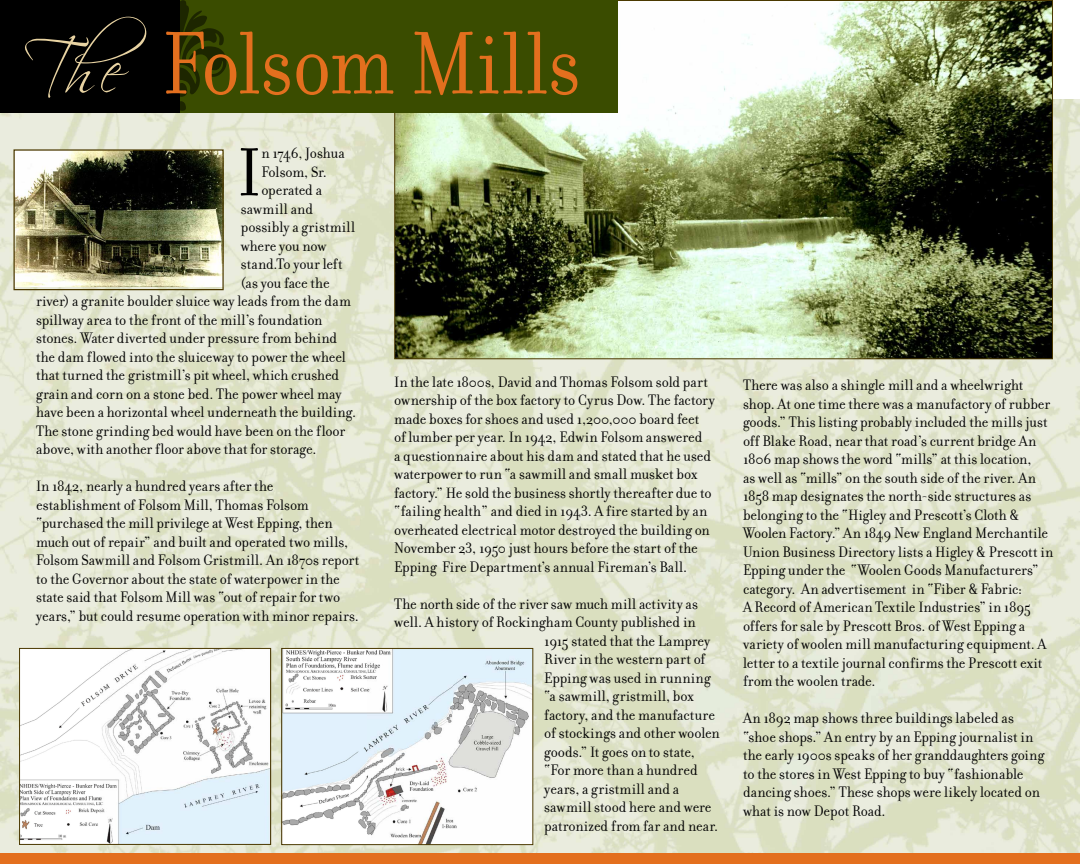
<style>
.page{position:relative;width:1080px;height:864px;background:#fff}
.page>*{position:absolute;margin:0;border:0;box-sizing:border-box;transform-origin:0 0}
.t1{font:95.85px "Filosofia";letter-spacing:-.005em;color:#e36f1e;scale:.86 1}
.t2{font:73.35px "Filosofia";color:#000;scale:.95 1}
.t3{font:67.6px "Scriptina";color:#e8d3a2;scale:.9 1}
.t4{font:16px/18.5px "Filosofia";color:#000;scale:.95 1}
.t5{font:16px "Filosofia";letter-spacing:.025em;color:#000;scale:.95 1}
.t6{font:16px "Filosofia";letter-spacing:-.02em;color:#000;scale:.95 1}
.t7{font:16px "Filosofia";letter-spacing:.02em;color:#000;scale:.95 1}
.s1{color:#000}
</style>
<div class="page">
<img style="left:0;top:99px;width:1080px;height:755px">
<img style="left:396px;top:2px;width:655px;height:355px">
<div style="left:167px;top:0;width:451px;height:112px;background:#3a4c00"></div>
<div style="left:0;top:0;width:179px;height:113px;background:#000"></div>
<img style="left:16px;top:151px;width:206px;height:136px">
<div style="left:14px;top:149px;width:210px;height:141px;border:1px solid #4b3900"></div>
<img style="left:21px;top:650px;width:248px;height:193px">
<div style="left:19px;top:648px;width:252px;height:197px;border:1px solid #4b3900"></div>
<img style="left:283px;top:650px;width:248px;height:193px">
<div style="left:281px;top:648px;width:252px;height:197px;border:1px solid #4b3900"></div>
<div style="left:0;top:854px;width:1080px;height:10px;background:#e36f1e"></div>
<h3 class="t3" style="left:23px;top:30px;width:235px">The <span class="s1">▲</span></h3>
<h1 class="t1" style="left:162px;top:10px;width:488px">Folsom Mills</h1>
<h2 class="t2" style="left:237px;top:132px;width:27px">I</h2>
<p class="t4" style="left:261px;top:144px;width:89px">n 1746, Joshua</p>
<p class="t6" style="left:261px;top:163px;width:71px">Folsom, Sr.</p>
<p class="t4" style="left:261px;top:181px;width:65px">operated a</p>
<p class="t7" style="left:241px;top:200px;width:78px">sawmill and</p>
<p class="t4" style="left:241px;top:218px;width:122px">possibly a gristmill</p>
<p class="t4" style="left:241px;top:237px;width:92px">where you now</p>
<p class="t4" style="left:241px;top:255px;width:109px">stand.To your left</p>
<p class="t4" style="left:241px;top:274px;width:95px">(as you face the</p>
<p class="t4" style="left:36px;top:292px;width:333px">river) a granite boulder sluice way leads from the dam</p>
<p class="t4" style="left:36px;top:311px;width:303px">spillway area to the front of the mill’s foundation</p>
<p class="t4" style="left:36px;top:329px;width:318px">stones. Water diverted under pressure from behind</p>
<p class="t4" style="left:36px;top:348px;width:328px">the dam flowed into the sluiceway to power the wheel</p>
<p class="t4" style="left:36px;top:366px;width:321px">that turned the gristmill’s pit wheel, which crushed</p>
<p class="t4" style="left:36px;top:385px;width:323px">grain and corn on a stone bed. The power wheel may</p>
<p class="t4" style="left:36px;top:403px;width:338px">have been a horizontal wheel underneath the building.</p>
<p class="t4" style="left:36px;top:422px;width:327px">The stone grinding bed would have been on the floor</p>
<p class="t4" style="left:36px;top:440px;width:297px">above, with another floor above that for storage.</p>
<p class="t4" style="left:36px;top:477px;width:342px">In 1842, nearly a hundred years after the establishment of Folsom Mill, Thomas Folsom “purchased the mill privilege at West Epping, then much out of repair” and built and operated two mills, Folsom Sawmill and Folsom Gristmill. An 1870s report to the Governor about the state of waterpower in the state said that Folsom Mill was “out of repair for two years,” but could resume operation with minor repairs.</p>
<p class="t4" style="left:394px;top:373px;width:339px">In the late 1800s, David and Thomas Folsom sold part ownership of the box factory to Cyrus Dow. The factory made boxes for shoes and used 1,200,000 board feet of lumber per year. In 1942, Edwin Folsom answered<br>a questionnaire about his dam and stated that he used waterpower to run “a sawmill and small musket box factory.” He sold the business shortly thereafter due to “failing health” and died in 1943. A fire started by an overheated electrical motor destroyed the building on November 23, 1950 just hours before the start of the Epping Fire Department’s annual Fireman’s Ball.</p>
<p class="t4" style="left:394px;top:595px;width:321px">The north side of the river saw much mill activity as</p>
<p class="t4" style="left:394px;top:613px;width:319px">well. A history of Rockingham County published in</p>
<p class="t4" style="left:544px;top:632px;width:176px">1915 stated that the Lamprey</p>
<p class="t4" style="left:544px;top:650px;width:171px">River in the western part of</p>
<p class="t4" style="left:544px;top:669px;width:176px">Epping was used in running</p>
<p class="t5" style="left:544px;top:687px;width:159px">“a sawmill, gristmill, box</p>
<p class="t4" style="left:544px;top:706px;width:181px">factory, and the manufacture</p>
<p class="t4" style="left:544px;top:724px;width:186px">of stockings and other woolen</p>
<p class="t4" style="left:544px;top:743px;width:160px">goods.” It goes on to state,</p>
<p class="t4" style="left:544px;top:761px;width:163px">“For more than a hundred</p>
<p class="t4" style="left:544px;top:780px;width:143px">years, a gristmill and a</p>
<p class="t4" style="left:544px;top:798px;width:178px">sawmill stood here and were</p>
<p class="t4" style="left:544px;top:817px;width:185px">patronized from far and near.</p>
<p class="t4" style="left:743px;top:376px;width:328px">There was also a shingle mill and a wheelwright shop. At one time there was a manufactory of rubber goods.” This listing probably included the mills just off Blake Road, near that road’s current bridge An 1806 map shows the word “mills” at this location,<br>as well as “mills” on the south side of the river. An 1858 map designates the north-side structures as belonging to the “Higley and Prescott’s Cloth &amp; Woolen Factory.” An 1849 New England Merchantile Union Business Directory lists a Higley &amp; Prescott in Epping under the “Woolen Goods Manufacturers” category. An advertisement in “Fiber &amp; Fabric:<br>A Record of American Textile Industries” in 1895 offers for sale by Prescott Bros. of West Epping a variety of woolen mill manufacturing equipment. A letter to a textile journal confirms the Prescott exit from the woolen trade.</p>
<p class="t4" style="left:743px;top:709px;width:319px">An 1892 map shows three buildings labeled as “shoe shops.” An entry by an Epping journalist in the early 1900s speaks of her granddaughters going to the stores in West Epping to buy “fashionable dancing shoes.” These shops were likely located on what is now Depot Road.</p>
</div>
